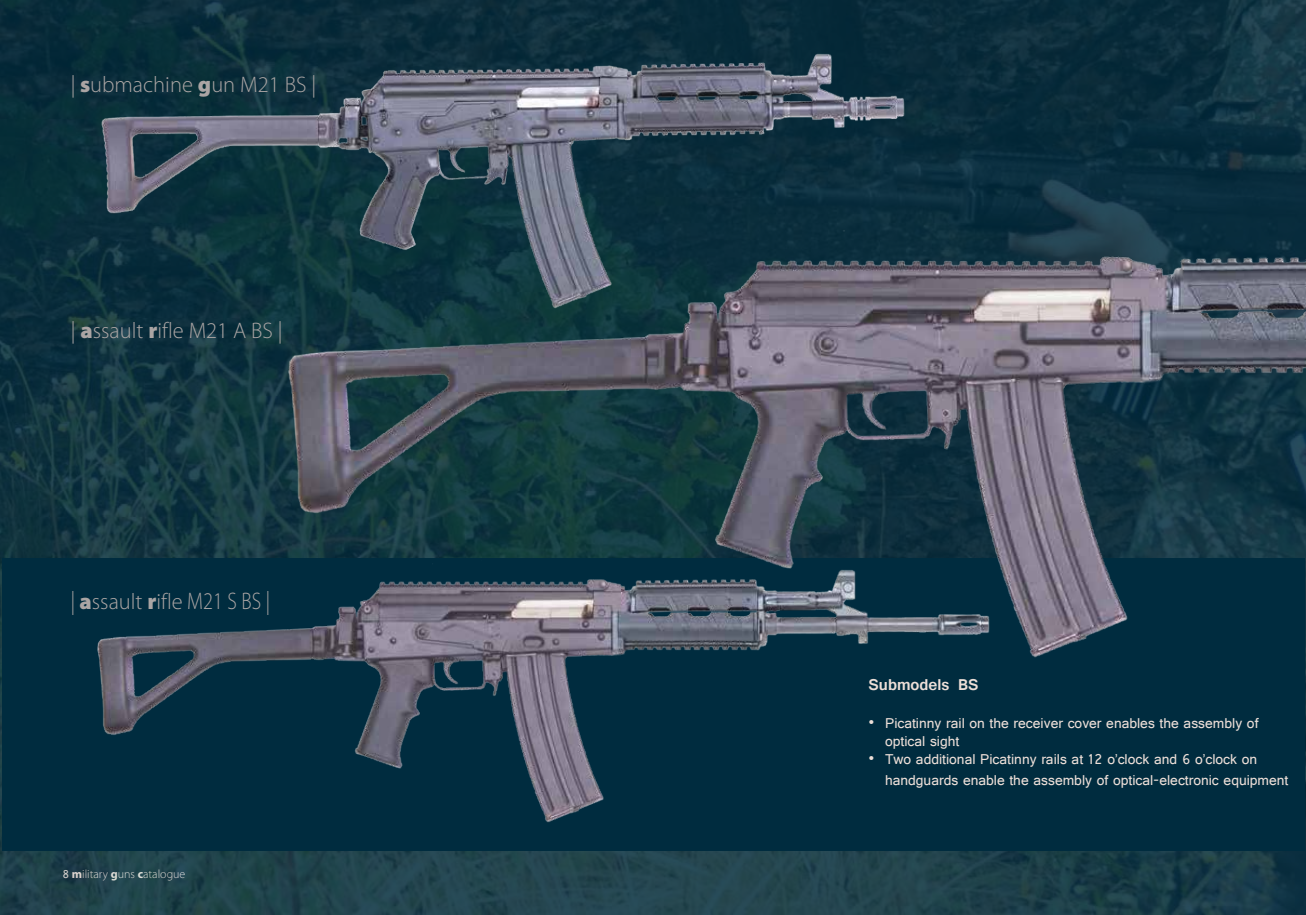
<style>
.page{position:relative;width:1306px;height:915px;background:#fff}
.page>*{position:absolute;margin:0;border:0;box-sizing:border-box;transform-origin:0 0}
.t1{font:300 22.5px "Myriad Pro";color:#aba5a4}
.t2{font:700 16.5px "Gautami";color:#eddfd8}
.t3{font:15px/18px "Gautami";color:#eddfd8}
.t4{font:300 12px "Myriad Pro";color:#dcddde}
.s1{font-weight:900}
.s2{font-size:24px}
.s3{font-family:"Gautami";font-weight:400}
.s4{font-weight:700}
</style>
<div class="page">
<img style="left:0;top:1px;width:1305px;height:913px">
<div style="left:2px;top:558px;width:1302px;height:292px;background:#002c3f"></div>
<img style="left:93px;top:53px;width:828px;height:272px">
<img style="left:85px;top:555px;width:519px;height:268px">
<img style="left:268px;top:221px;width:1037px;height:468px">
<h1 class="t1" style="left:71px;top:71px;width:247px">| <span class="s1">s</span>ubmachine <span class="s1">g</span>un M21 BS |</h1>
<h1 class="t1" style="left:71px;top:316px;width:213px">| <span class="s1">a</span>ssault <span class="s1">r</span>ifle M21 A BS |</h1>
<h1 class="t1" style="left:71px;top:587px;width:201px"><span class="s2">|</span> <span class="s1">a</span>ssault <span class="s1">r</span>ifle <span class="s2">M21 S BS |</span></h1>
<p class="t4" style="left:62px;top:866px;width:124px"><span class="s3">8</span> <span class="s4">m</span>ilitary <span class="s4">g</span>uns <span class="s4">c</span>atalogue</p>
<p class="t2" style="left:868px;top:674px;width:112px">Submodels BS</p>
<p class="t3" style="left:885px;top:713px;width:375px;text-indent:-16px">• Picatinny rail on the receiver cover enables the assembly of optical sight</p>
<p class="t3" style="left:885px;top:747px;width:405px;line-height:21.6px;text-indent:-16px">• Two additional Picatinny rails at 12 o’clock and 6 o’clock on handguards enable the assembly of optical-electronic equipment</p>
</div>
